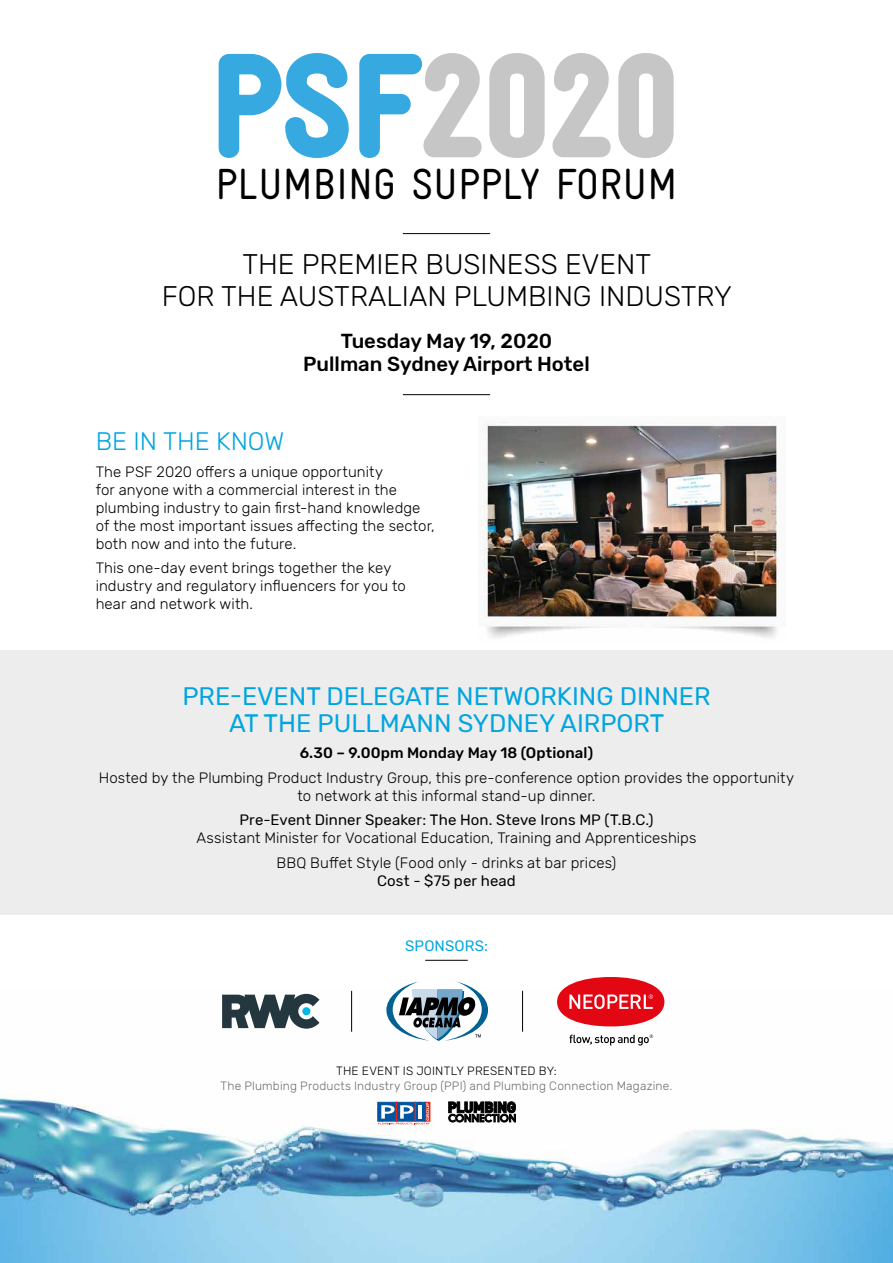
<style>
.page{position:relative;width:893px;height:1263px;background:#fff}
.page>*{position:absolute;margin:0;border:0;box-sizing:border-box;transform-origin:0 0}
.t1{font:43.65px "Gravur Condensed";color:#000}
.t2{font:300 28.2px/32.4px "Rubik";color:#000;text-align:center}
.t3{font:25.2px/27px "Rubik";color:#00a5df;text-align:center}
.t4{font:300 25.2px "Rubik";color:#00a5df}
.t5{font:500 20.25px/23.2px "Rubik";color:#000;text-align:center}
.t6{font:300 15px/18px "Rubik";letter-spacing:.005em;color:#000}
.t7{font:15px "Rubik";letter-spacing:.005em;color:#000}
.t8{font:500 15px "Rubik";letter-spacing:.01em;color:#000}
.t9{font:15px "Rubik";letter-spacing:.005em;color:#00a5df}
.t10{font:300 12px "Rubik";letter-spacing:.015em;color:#706f6f}
.t11{font:300 12px "Rubik";letter-spacing:.015em;color:#000}
</style>
<div class="page">
<div style="left:0;top:650px;width:893px;height:265px;background:#ededed"></div>
<svg style="left:219px;top:53px;width:130px;height:105px"></svg>
<svg style="left:359px;top:53px;width:123px;height:105px"></svg>
<svg style="left:489px;top:53px;width:56px;height:105px"></svg>
<svg style="left:552px;top:53px;width:59px;height:104px"></svg>
<svg style="left:618px;top:53px;width:56px;height:105px"></svg>
<hr style="left:403px;top:233px;width:87px;height:1px;background:#000">
<hr style="left:403px;top:394px;width:87px;height:1px;background:#000">
<img style="left:0;top:989px;width:893px;height:274px">
<svg style="left:449px;top:1102px;width:67px;height:20px"></svg>
<svg style="left:378px;top:1102px;width:52px;height:22px"></svg>
<hr style="left:425px;top:960px;width:43px;height:1px;background:#000">
<hr style="left:522px;top:991px;width:1px;height:41px;background:#000">
<hr style="left:351px;top:991px;width:1px;height:41px;background:#000">
<svg style="left:386px;top:981px;width:102px;height:60px"></svg>
<div style="left:557px;top:977px;width:107px;height:49px;background:#e30613;border-radius:50%"></div>
<svg style="left:569px;top:994px;width:84px;height:15px"></svg>
<svg style="left:569px;top:1034px;width:84px;height:11px"></svg>
<img style="left:478px;top:422px;width:300px;height:216px">
<svg style="left:222px;top:994px;width:97px;height:35px"></svg>
<h1 class="t1" style="left:216px;top:160px;width:463px">PLUMBING SUPPLY FORUM</h1>
<h2 class="t2" style="left:162px;top:249px;width:571px">THE PREMIER BUSINESS EVENT<br>FOR THE AUSTRALIAN PLUMBING INDUSTRY</h2>
<h3 class="t5" style="left:303px;top:330px;width:288px">Tuesday May 19, 2020<br>Pullman Sydney Airport Hotel</h3>
<h3 class="t4" style="left:96px;top:427px;width:190px">BE IN THE KNOW</h3>
<p class="t6" style="left:96px;top:463px;width:340px">The PSF 2020 offers a unique opportunity<br>for anyone with a commercial interest in the plumbing industry to gain first-hand knowledge of the most important issues affecting the sector, both now and into the future.</p>
<p class="t6" style="left:96px;top:559px;width:312px">This one-day event brings together the key industry and regulatory influencers for you to hear and network with.</p>
<h3 class="t3" style="left:182px;top:683px;width:530px">PRE-EVENT DELEGATE NETWORKING DINNER<br>AT THE PULLMANN SYDNEY AIRPORT</h3>
<p class="t8" style="left:300px;top:744px;width:295px">6.30 – 9.00pm Monday May 18 (Optional)</p>
<p class="t6" style="left:99px;top:769px;width:697px;text-align:center">Hosted by the Plumbing Product Industry Group, this pre-conference option provides the opportunity to network at this informal stand-up dinner.</p>
<p class="t7" style="left:239px;top:811px;width:416px">Pre-Event Dinner Speaker: The Hon. Steve Irons MP (T.B.C.)</p>
<p class="t6" style="left:197px;top:826px;width:501px;line-height:24.3px;text-align:center">Assistant Minister for Vocational Education, Training and Apprenticeships<br>BBQ Buffet Style (Food only - drinks at bar prices)</p>
<p class="t7" style="left:377px;top:872px;width:140px">Cost - $75 per head</p>
<p class="t9" style="left:405px;top:938px;width:84px">SPONSORS:</p>
<p class="t11" style="left:336px;top:1064px;width:222px">THE EVENT IS JOINTLY PRESENTED BY:</p>
<p class="t10" style="left:221px;top:1079px;width:453px">The Plumbing Products Industry Group (PPI) and Plumbing Connection Magazine.</p>
</div>
